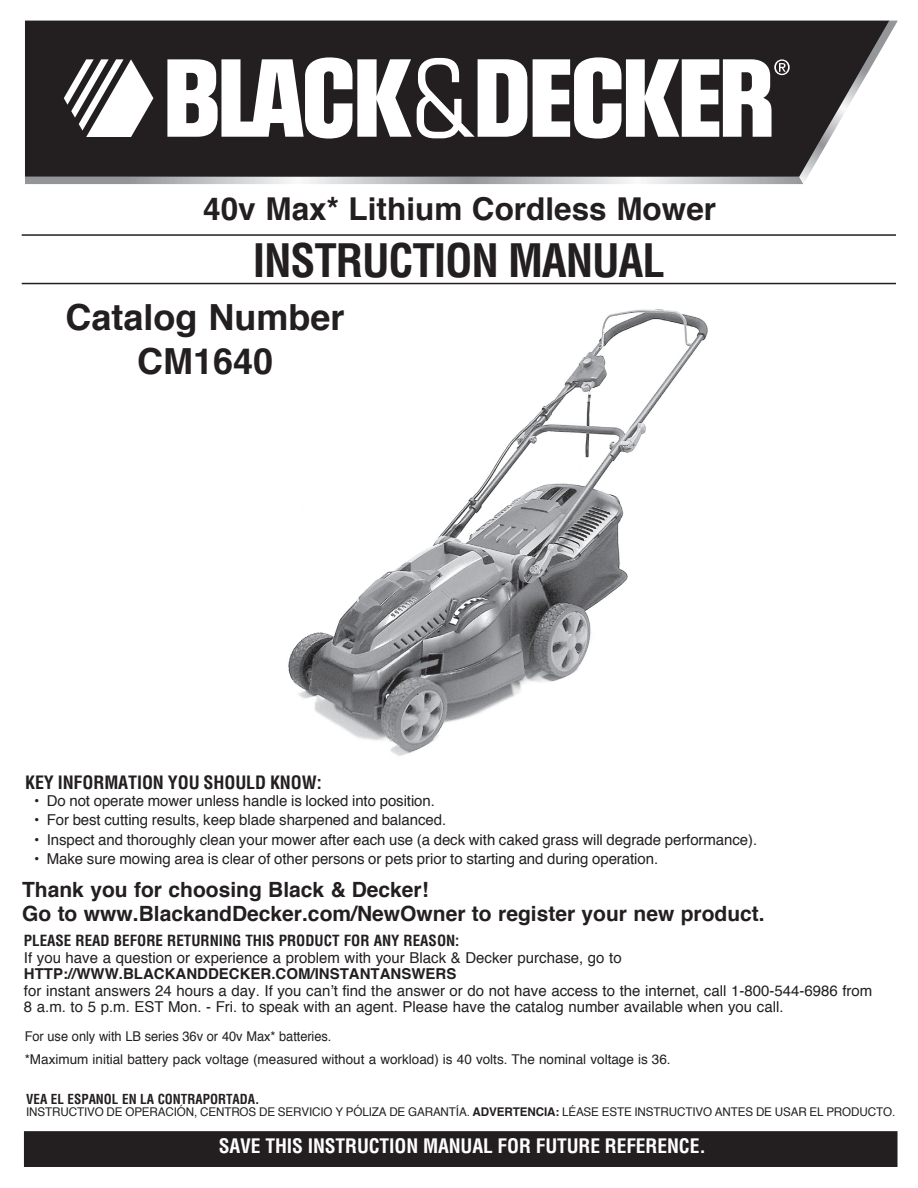
<style>
.page{position:relative;width:918px;height:1188px;background:#fff}
.page>*{position:absolute;margin:0;border:0;box-sizing:border-box;transform-origin:0 0}
.t1{font:700 condensed 45px "Helvetica LT Std";color:#231f20}
.t2{font:700 36px/43.2px "Helvetica";color:#231f20;text-align:center}
.t3{font:700 31.5px "Helvetica";color:#231f20}
.t4{font:700 21px/24px "Helvetica";color:#231f20}
.t5{font:700 condensed 19.5px "Helvetica LT Std";letter-spacing:-.005em;color:#fff}
.t6{font:700 condensed 18px "Helvetica LT Std";letter-spacing:-.005em;color:#231f20}
.t7{font:15px/16.5px "Helvetica";letter-spacing:-.005em;color:#231f20}
.t8{font:700 condensed 15px "Helvetica LT Std";color:#231f20}
.t9{font:700 15px "Helvetica";color:#231f20}
.t10{font:13.5px "Helvetica";color:#231f20}
.t11{font:13.5px "Helvetica";color:#231f20;scale:.95 1}
.t12{font:700 condensed 13.5px "Helvetica LT Std";color:#231f20}
.t13{font:12px "Helvetica";letter-spacing:-.01em;color:#231f20}
.s1{font-weight:700}
</style>
<div class="page">
<img style="left:288px;top:309px;width:420px;height:447px">
<svg style="left:25px;top:21px;width:873px;height:163px"></svg>
<hr style="left:22px;top:234px;width:874px;height:2px;background:#231f20">
<hr style="left:22px;top:283px;width:874px;height:1px;background:#231f20">
<div style="left:22px;top:302px;width:366px;height:100px;background:#fff"></div>
<div style="left:25px;top:1132px;width:872px;height:34px;background:#231f20"></div>
<div style="left:24px;top:1131px;width:874px;height:36px;border:2px solid #231f20"></div>
<h3 class="t3" style="left:203px;top:183px;width:514px">40v Max* Lithium Cordless Mower</h3>
<h1 class="t1" style="left:253px;top:232px;width:23px">INSTRU</h1>
<h1 class="t1" style="left:389px;top:232px;width:46px">CTION</h1>
<h1 class="t1" style="left:508px;top:232px;width:27px">MANUAL</h1>
<h2 class="t2" style="left:66px;top:297px;width:281px">Catalog Number<br>CM1640</h2>
<p class="t6" style="left:25px;top:771px;width:298px">KEY INFORMATION YOU SHOULD KNOW:</p>
<p class="t7" style="left:34px;top:793px;width:402px">• Do not operate mower unless handle is locked into position.</p>
<p class="t7" style="left:34px;top:812px;width:414px">• For best cutting results, keep blade sharpened and balanced.</p>
<p class="t7" style="left:34px;top:832px;width:725px">• Inspect and thoroughly clean your mower after each use (a deck with caked grass will degrade performance).</p>
<p class="t7" style="left:34px;top:851px;width:626px">• Make sure mowing area is clear of other persons or pets prior to starting and during operation.</p>
<h3 class="t4" style="left:22px;top:878px;width:744px">Thank you for choosing Black &amp; Decker!<br>Go to www.BlackandDecker.com/NewOwner to register your new product.</h3>
<p class="t8" style="left:24px;top:931px;width:17px">PLEASE</p>
<p class="t8" style="left:76px;top:931px;width:10px">READ</p>
<p class="t8" style="left:114px;top:931px;width:347px">BEFORE RETURNING THIS PRODUCT FOR ANY REASON:</p>
<p class="t7" style="left:24px;top:950px;width:599px">If you have a question or experience a problem with your Black &amp; Decker purchase, go to</p>
<p class="t9" style="left:24px;top:962px;width:121px">http://www.blac</p>
<p class="t9" style="left:165px;top:962px;width:23px">kanddec</p>
<p class="t9" style="left:240px;top:962px;width:112px">ker.com/instantan</p>
<p class="t9" style="left:401px;top:962px;width:57px">swers</p>
<p class="t7" style="left:24px;top:983px;width:850px">for instant answers 24 hours a day. If you can’t find the answer or do not have access to the internet, call 1-800-544-6986 from<br>8 a.m. to 5 p.m. EST Mon. - Fri. to speak with an agent. Please have the catalog number available when you call.</p>
<p class="t11" style="left:25px;top:1026px;width:324px">For use only with LB series 36v or 40v Max* batteries.</p>
<p class="t10" style="left:25px;top:1049px;width:648px">*Maximum initial battery pack voltage (measured without a workload) is 40 volts. The nominal voltage is 36.</p>
<p class="t12" style="left:26px;top:1090px;width:71px">VEA EL ESPANOL</p>
<p class="t12" style="left:122px;top:1090px;width:52px">EN LA CONTRA</p>
<p class="t12" style="left:203px;top:1090px;width:16px">PORTADA</p>
<p class="t12" style="left:255px;top:1090px;width:6px">.</p>
<p class="t13" style="left:26px;top:1103px;width:871px">INSTRUCTIVO DE OPERACIÓN, CENTROS DE SERVICIO Y PÓLIZA DE GARANTÍA. <span class="s1">ADVERTENCIA:</span> LÉASE ESTE INSTRUCTIVO ANTES DE USAR EL PRODUCTO.</p>
<h3 class="t5" style="left:219px;top:1134px;width:489px">SAVE THIS INSTRUCTION MANUAL FOR FUTURE REFERENCE.</h3>
</div>
